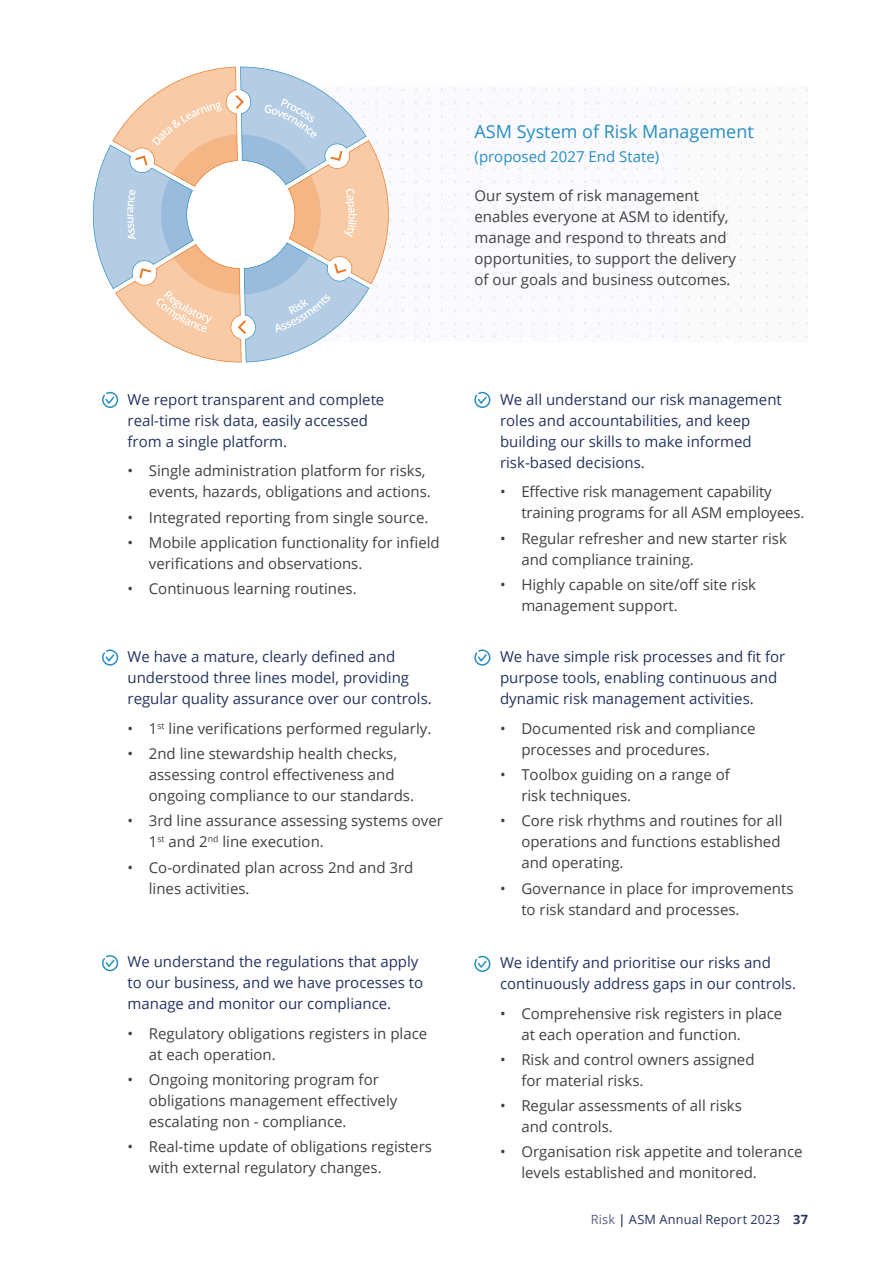
<style>
.page{position:relative;width:893px;height:1263px;background:#fff}
.page>*{position:absolute;margin:0;border:0;box-sizing:border-box;transform-origin:0 0}
.t1{font:18px "Open Sans";color:#288ec2}
.t2{font:15px/21px "Open Sans";color:#414042}
.t3{font:15px/21px "Open Sans";color:#263360}
.t4{font:15px "Open Sans";color:#288ec2}
.t5{font:12.75px "Open Sans";letter-spacing:.01em;color:#263360}
.s1{color:#5e6185}
.s2{font-weight:600}
.s3{font-weight:700}
</style>
<div class="page">
<img style="left:395px;top:87px;width:413px;height:251px">
<svg style="left:474px;top:955px;width:17px;height:17px"></svg>
<svg style="left:474px;top:649px;width:17px;height:17px"></svg>
<svg style="left:102px;top:955px;width:17px;height:17px"></svg>
<svg style="left:102px;top:649px;width:17px;height:17px"></svg>
<svg style="left:474px;top:391px;width:17px;height:17px"></svg>
<svg style="left:102px;top:391px;width:17px;height:17px"></svg>
<svg style="left:92px;top:67px;width:302px;height:295px"></svg>
<p class="t1" style="left:475px;top:119px;width:281px">ASM System of Risk Management</p>
<p class="t4" style="left:475px;top:146px;width:186px">(proposed 2027 End State)</p>
<p class="t2" style="left:475px;top:185px;width:263px">Our system of risk management enables everyone at ASM to identify, manage and respond to threats and opportunities, to support the delivery of our goals and business outcomes.</p>
<p class="t3" style="left:128px;top:388px;width:258px">We report transparent and complete real-time risk data, easily accessed from a single platform.</p>
<p class="t2" style="left:149px;top:460px;width:283px;text-indent:-21px">• Single administration platform for risks, events, hazards, obligations and actions.</p>
<p class="t2" style="left:128px;top:506px;width:302px">• Integrated reporting from single source.</p>
<p class="t2" style="left:149px;top:531px;width:292px;text-indent:-21px">• Mobile application functionality for infield verifications and observations.</p>
<p class="t2" style="left:128px;top:578px;width:231px">• Continuous learning routines.</p>
<p class="t3" style="left:128px;top:646px;width:306px">We have a mature, clearly defined and understood three lines model, providing regular quality assurance over our controls.</p>
<p class="t2" style="left:128px;top:718px;width:305px">• 1<sup>st</sup> line verifications performed regularly.</p>
<p class="t2" style="left:149px;top:743px;width:267px;text-indent:-21px">• 2nd line stewardship health checks, assessing control effectiveness and ongoing compliance to our standards.</p>
<p class="t2" style="left:149px;top:810px;width:296px;text-indent:-21px">• 3rd line assurance assessing systems over<br>1<sup>st</sup> and 2<sup>nd</sup> line execution.</p>
<p class="t2" style="left:149px;top:856px;width:266px;text-indent:-21px">• Co-ordinated plan across 2nd and 3rd lines activities.</p>
<p class="t3" style="left:128px;top:951px;width:297px">We understand the regulations that apply to our business, and we have processes to manage and monitor our compliance.</p>
<p class="t2" style="left:149px;top:1022px;width:280px;text-indent:-21px">• Regulatory obligations registers in place at each operation.</p>
<p class="t2" style="left:149px;top:1069px;width:250px;text-indent:-21px">• Ongoing monitoring program for obligations management effectively escalating non - compliance.</p>
<p class="t2" style="left:149px;top:1136px;width:285px;text-indent:-21px">• Real-time update of obligations registers with external regulatory changes.</p>
<p class="t3" style="left:500px;top:388px;width:283px">We all understand our risk management roles and accountabilities, and keep building our skills to make informed risk-based decisions.</p>
<p class="t2" style="left:521px;top:481px;width:285px;text-indent:-21px">• Effective risk management capability training programs for all ASM employees.</p>
<p class="t2" style="left:521px;top:527px;width:267px;text-indent:-21px">• Regular refresher and new starter risk and compliance training.</p>
<p class="t2" style="left:521px;top:573px;width:236px;text-indent:-21px">• Highly capable on site/off site risk management support.</p>
<p class="t3" style="left:500px;top:646px;width:287px">We have simple risk processes and fit for purpose tools, enabling continuous and dynamic risk management activities.</p>
<p class="t2" style="left:521px;top:718px;width:236px;text-indent:-21px">• Documented risk and compliance processes and procedures.</p>
<p class="t2" style="left:521px;top:764px;width:210px;text-indent:-21px">• Toolbox guiding on a range of risk techniques.</p>
<p class="t2" style="left:521px;top:810px;width:263px;text-indent:-21px">• Core risk rhythms and routines for all operations and functions established and operating.</p>
<p class="t2" style="left:521px;top:877px;width:274px;text-indent:-21px">• Governance in place for improvements to risk standard and processes.</p>
<p class="t3" style="left:500px;top:952px;width:297px">We identify and prioritise our risks and continuously address gaps in our controls.</p>
<p class="t2" style="left:521px;top:1002px;width:263px;text-indent:-21px">• Comprehensive risk registers in place at each operation and function.</p>
<p class="t2" style="left:521px;top:1048px;width:235px;text-indent:-21px">• Risk and control owners assigned for material risks.</p>
<p class="t2" style="left:521px;top:1095px;width:222px;text-indent:-21px">• Regular assessments of all risks and controls.</p>
<p class="t2" style="left:521px;top:1141px;width:283px;text-indent:-21px">• Organisation risk appetite and tolerance levels established and monitored.</p>
<p class="t5" style="left:591px;top:1211px;width:219px"><span class="s1">Risk</span> <span class="s2">|</span> ASM Annual Report 2023 <span class="s3">37</span></p>
</div>
